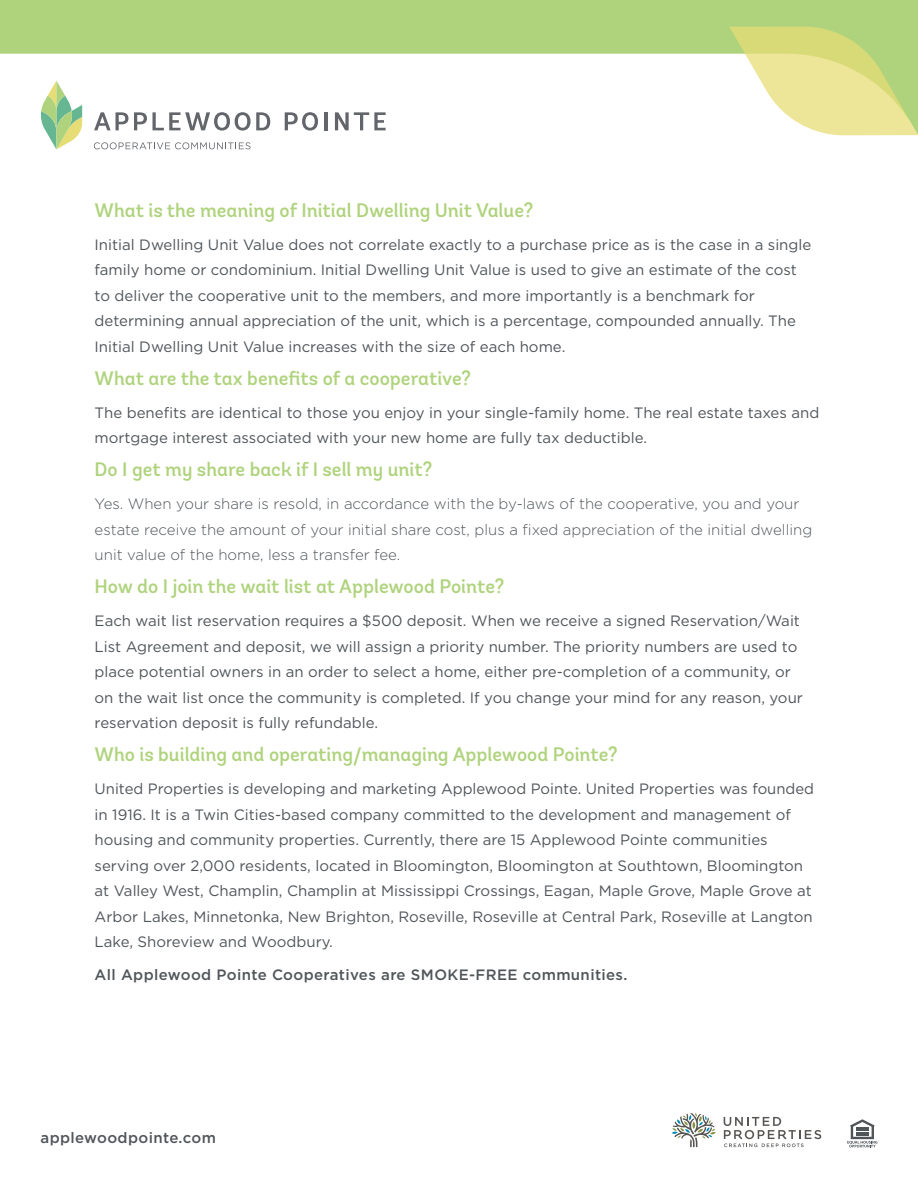
<style>
.page{position:relative;width:918px;height:1188px;background:#fff}
.page>*{position:absolute;margin:0;border:0;box-sizing:border-box;transform-origin:0 0}
.t1{font:500 19.5px "Andes";color:#afd37c}
.t2{font:15px/25.5px "Gotham";color:#50555a}
.t3{font:300 15px/25.5px "Gotham";color:#50555a}
.t4{font:500 15px "Gotham";letter-spacing:.025em;color:#50555a}
</style>
<div class="page">
<svg style="left:0;top:0;width:918px;height:150px"></svg>
<svg style="left:729px;top:27px;width:189px;height:108px"></svg>
<svg style="left:847px;top:1119px;width:30px;height:29px"></svg>
<hr style="left:856px;top:1127px;width:12px;height:4px;background:#50555a">
<svg style="left:672px;top:1113px;width:44px;height:34px"></svg>
<svg style="left:724px;top:1117px;width:97px;height:30px"></svg>
<svg style="left:94px;top:142px;width:157px;height:7px"></svg>
<svg style="left:40px;top:81px;width:42px;height:68px"></svg>
<svg style="left:94px;top:112px;width:34px;height:18px"></svg>
<svg style="left:134px;top:112px;width:13px;height:18px"></svg>
<svg style="left:153px;top:112px;width:117px;height:19px"></svg>
<svg style="left:285px;top:112px;width:33px;height:19px"></svg>
<hr style="left:324px;top:112px;width:3px;height:18px;background:#62656a">
<svg style="left:335px;top:112px;width:51px;height:18px"></svg>
<h1 class="t1" style="left:95px;top:198px;width:440px">What is the meaning of Initial Dwelling Unit Value?</h1>
<p class="t2" style="left:95px;top:231px;width:718px">Initial Dwelling Unit Value does not correlate exactly to a purchase price as is the case in a single family home or condominium. Initial Dwelling Unit Value is used to give an estimate of the cost to deliver the cooperative unit to the members, and more importantly is a benchmark for determining annual appreciation of the unit, which is a percentage, compounded annually. The Initial Dwelling Unit Value increases with the size of each home.</p>
<h1 class="t1" style="left:95px;top:366px;width:378px">What are the tax benefits of a cooperative?</h1>
<p class="t2" style="left:95px;top:399px;width:726px">The benefits are identical to those you enjoy in your single-family home. The real estate taxes and mortgage interest associated with your new home are fully tax deductible.</p>
<h1 class="t1" style="left:95px;top:458px;width:339px">Do I get my share back if I sell my unit?</h1>
<p class="t3" style="left:95px;top:491px;width:719px">Yes. When your share is resold, in accordance with the by-laws of the cooperative, you and your estate receive the amount of your initial share cost, plus a fixed appreciation of the initial dwelling unit value of the home, less a transfer fee.</p>
<h1 class="t1" style="left:95px;top:575px;width:411px">How do I join the wait list at Applewood Pointe?</h1>
<p class="t2" style="left:95px;top:608px;width:710px">Each wait list reservation requires a $500 deposit. When we receive a signed Reservation/Wait List Agreement and deposit, we will assign a priority number. The priority numbers are used to place potential owners in an order to select a home, either pre-completion of a community, or on the wait list once the community is completed. If you change your mind for any reason, your reservation deposit is fully refundable.</p>
<h1 class="t1" style="left:95px;top:743px;width:525px">Who is building and operating/managing Applewood Pointe?</h1>
<p class="t2" style="left:95px;top:776px;width:721px">United Properties is developing and marketing Applewood Pointe. United Properties was founded in 1916. It is a Twin Cities-based company committed to the development and management of housing and community properties. Currently, there are 15 Applewood Pointe communities serving over 2,000 residents, located in Bloomington, Bloomington at Southtown, Bloomington at Valley West, Champlin, Champlin at Mississippi Crossings, Eagan, Maple Grove, Maple Grove at Arbor Lakes, Minnetonka, New Brighton, Roseville, Roseville at Central Park, Roseville at Langton Lake, Shoreview and Woodbury.</p>
<p class="t4" style="left:95px;top:966px;width:534px">All Applewood Pointe Cooperatives are SMOKE-FREE communities.</p>
<p class="t4" style="left:40px;top:1129px;width:177px">applewoodpointe.com</p>
</div>
